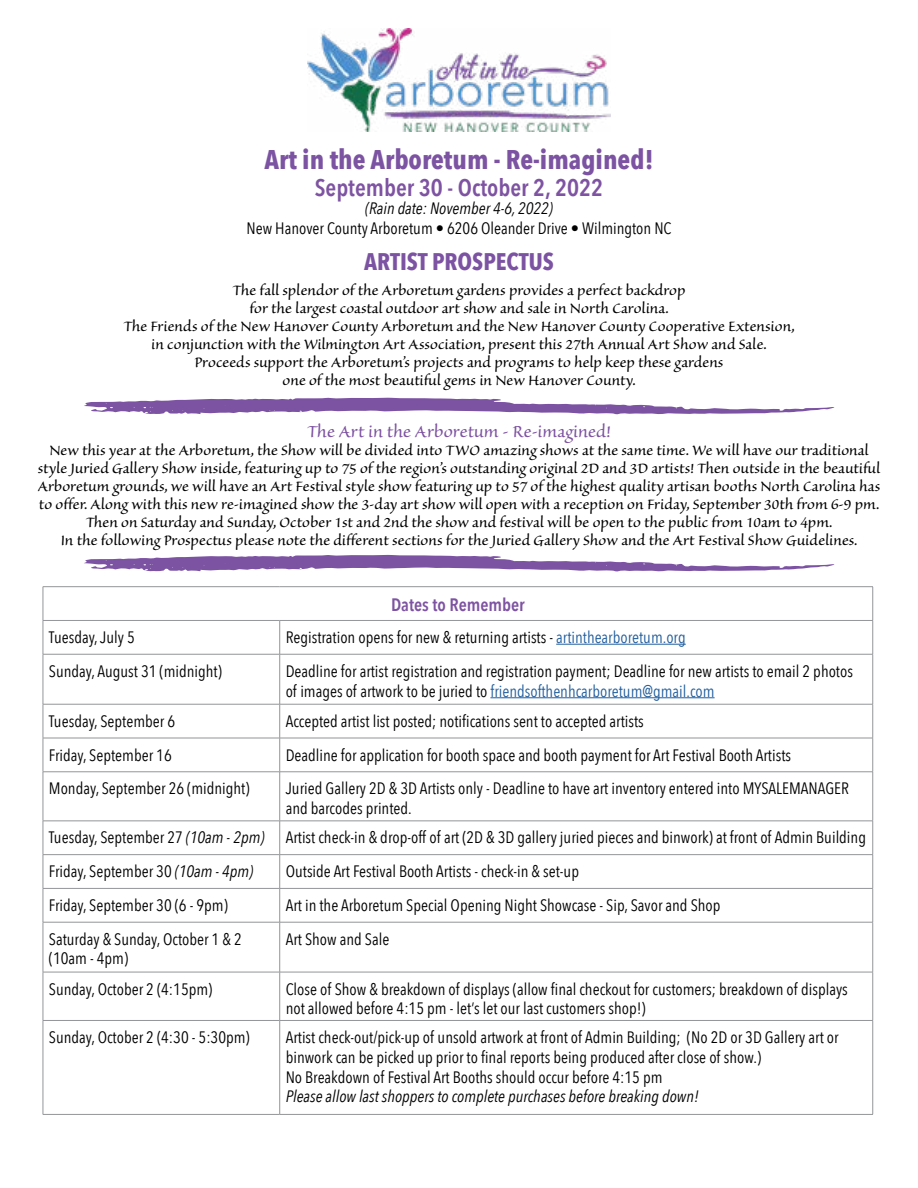
<style>
.page{position:relative;width:918px;height:1188px;background:#fff}
.page>*{position:absolute;margin:0;border:0;box-sizing:border-box;transform-origin:0 0}
.t1{font:700 27px "Avenir Next Condensed";color:#7c53a2}
.t2{font:600 24px "Avenir Next Condensed";color:#7e53a2}
.t3{font:700 24px "Avenir Next Condensed";color:#7c53a2}
.t4{font:21px "Sanvito Pro";color:#7e53a2}
.t5{font:18px/18px "Sanvito Pro";color:#000;text-align:center}
.t6{font:600 18px "Avenir Next Condensed";color:#7e53a2}
.t7{font:16.5px/19.8px "Avenir Next Condensed";color:#000}
.t8{font:italic 16.5px "Avenir Next Condensed";color:#000}
.s1{color:#215e9e}
.s2{font-style:italic}
</style>
<div class="page">
<hr style="left:43px;top:620px;width:237px;height:1px;background:#939598">
<hr style="left:280px;top:620px;width:593px;height:1px;background:#939598">
<hr style="left:279px;top:621px;width:1px;height:33px;background:#939598">
<hr style="left:43px;top:654px;width:237px;height:1px;background:#939598">
<hr style="left:280px;top:654px;width:593px;height:1px;background:#939598">
<hr style="left:279px;top:654px;width:1px;height:50px;background:#939598">
<hr style="left:43px;top:704px;width:237px;height:1px;background:#939598">
<hr style="left:280px;top:704px;width:593px;height:1px;background:#939598">
<hr style="left:279px;top:704px;width:1px;height:34px;background:#939598">
<hr style="left:43px;top:738px;width:237px;height:1px;background:#939598">
<hr style="left:280px;top:738px;width:593px;height:1px;background:#939598">
<hr style="left:279px;top:738px;width:1px;height:34px;background:#939598">
<hr style="left:43px;top:772px;width:237px;height:1px;background:#939598">
<hr style="left:280px;top:772px;width:593px;height:1px;background:#939598">
<hr style="left:279px;top:772px;width:1px;height:49px;background:#939598">
<hr style="left:43px;top:821px;width:237px;height:1px;background:#939598">
<hr style="left:280px;top:821px;width:593px;height:1px;background:#939598">
<hr style="left:279px;top:821px;width:1px;height:33px;background:#939598">
<hr style="left:43px;top:854px;width:237px;height:1px;background:#939598">
<hr style="left:280px;top:854px;width:593px;height:1px;background:#939598">
<hr style="left:279px;top:855px;width:1px;height:33px;background:#939598">
<hr style="left:43px;top:888px;width:237px;height:1px;background:#939598">
<hr style="left:280px;top:888px;width:593px;height:1px;background:#939598">
<hr style="left:279px;top:889px;width:1px;height:33px;background:#939598">
<hr style="left:43px;top:922px;width:237px;height:1px;background:#939598">
<hr style="left:280px;top:922px;width:593px;height:1px;background:#939598">
<hr style="left:279px;top:922px;width:1px;height:50px;background:#939598">
<hr style="left:43px;top:972px;width:237px;height:1px;background:#939598">
<hr style="left:280px;top:972px;width:593px;height:1px;background:#939598">
<hr style="left:279px;top:972px;width:1px;height:48px;background:#939598">
<hr style="left:43px;top:1020px;width:237px;height:1px;background:#939598">
<hr style="left:280px;top:1020px;width:593px;height:1px;background:#939598">
<hr style="left:279px;top:1021px;width:1px;height:93px;background:#939598">
<hr style="left:43px;top:586px;width:237px;height:1px;background:#939598">
<hr style="left:43px;top:587px;width:1px;height:33px;background:#939598">
<hr style="left:280px;top:586px;width:593px;height:1px;background:#939598">
<hr style="left:872px;top:587px;width:1px;height:33px;background:#939598">
<hr style="left:43px;top:621px;width:1px;height:33px;background:#939598">
<hr style="left:872px;top:621px;width:1px;height:33px;background:#939598">
<hr style="left:43px;top:654px;width:1px;height:50px;background:#939598">
<hr style="left:872px;top:654px;width:1px;height:50px;background:#939598">
<hr style="left:43px;top:704px;width:1px;height:34px;background:#939598">
<hr style="left:872px;top:704px;width:1px;height:34px;background:#939598">
<hr style="left:43px;top:738px;width:1px;height:34px;background:#939598">
<hr style="left:872px;top:738px;width:1px;height:34px;background:#939598">
<hr style="left:43px;top:772px;width:1px;height:49px;background:#939598">
<hr style="left:872px;top:772px;width:1px;height:49px;background:#939598">
<hr style="left:43px;top:821px;width:1px;height:33px;background:#939598">
<hr style="left:872px;top:821px;width:1px;height:33px;background:#939598">
<hr style="left:43px;top:855px;width:1px;height:33px;background:#939598">
<hr style="left:872px;top:855px;width:1px;height:33px;background:#939598">
<hr style="left:43px;top:889px;width:1px;height:33px;background:#939598">
<hr style="left:872px;top:889px;width:1px;height:33px;background:#939598">
<hr style="left:43px;top:922px;width:1px;height:50px;background:#939598">
<hr style="left:872px;top:922px;width:1px;height:50px;background:#939598">
<hr style="left:43px;top:972px;width:1px;height:48px;background:#939598">
<hr style="left:872px;top:972px;width:1px;height:48px;background:#939598">
<hr style="left:43px;top:1021px;width:1px;height:93px;background:#939598">
<hr style="left:872px;top:1021px;width:1px;height:93px;background:#939598">
<hr style="left:43px;top:1114px;width:237px;height:1px;background:#939598">
<hr style="left:280px;top:1114px;width:593px;height:1px;background:#939598">
<hr style="left:556px;top:644px;width:130px;height:1px;background:#215e9e">
<hr style="left:490px;top:697px;width:225px;height:1px;background:#215e9e">
<img style="left:307px;top:28px;width:304px;height:103px">
<svg style="left:84px;top:398px;width:750px;height:16px"></svg>
<svg style="left:84px;top:555px;width:750px;height:17px"></svg>
<h1 class="t1" style="left:264px;top:143px;width:391px">Art in the Arboretum - Re-imagined!</h1>
<h2 class="t2" style="left:315px;top:167px;width:290px">September 30 - October 2, 2022</h2>
<p class="t8" style="left:365px;top:198px;width:189px">(Rain date: November 4-6, 2022)</p>
<p class="t7" style="left:246px;top:217px;width:427px">New Hanover County Arboretum • 6206 Oleander Drive • Wilmington NC</p>
<h2 class="t3" style="left:364px;top:247px;width:191px">ARTIST PROSPECTUS</h2>
<p class="t5" style="left:123px;top:281px;width:673px">The fall splendor of the Arboretum gardens provides a perfect backdrop<br>for the largest coastal outdoor art show and sale in North Carolina.<br>The Friends of the New Hanover County Arboretum and the New Hanover County Cooperative Extension, in conjunction with the Wilmington Art Association, present this 27th Annual Art Show and Sale.<br>Proceeds support the Arboretum’s projects and programs to help keep these gardens<br>one of the most beautiful gems in New Hanover County.</p>
<p class="t4" style="left:307px;top:420px;width:305px">The Art in the Arboretum - Re-imagined!</p>
<p class="t5" style="left:38px;top:442px;width:844px">New this year at the Arboretum, the Show will be divided into TWO amazing shows at the same time. We will have our traditional style Juried Gallery Show inside, featuring up to 75 of the region’s outstanding original 2D and 3D artists! Then outside in the beautiful Arboretum grounds, we will have an Art Festival style show featuring up to 57 of the highest quality artisan booths North Carolina has to offer. Along with this new re-imagined show the 3-day art show will open with a reception on Friday, September 30th from 6-9 pm.<br>Then on Saturday and Sunday, October 1st and 2nd the show and festival will be open to the public from 10am to 4pm.<br>In the following Prospectus please note the different sections for the Juried Gallery Show and the Art Festival Show Guidelines.</p>
<p class="t6" style="left:391px;top:589px;width:135px">Dates to Remember</p>
<p class="t7" style="left:49px;top:627px;width:87px">Tuesday, July 5</p>
<p class="t7" style="left:286px;top:627px;width:402px">Registration opens for new &amp; returning artists - <span class="s1">artinthearboretum.org</span></p>
<p class="t7" style="left:49px;top:660px;width:174px">Sunday, August 31 (midnight)</p>
<p class="t7" style="left:286px;top:660px;width:569px">Deadline for artist registration and registration payment; Deadline for new artists to email 2 photos of images of artwork to be juried to <span class="s1">friendsofthenhcarboretum@gmail.com</span></p>
<p class="t7" style="left:49px;top:710px;width:128px">Tuesday, September 6</p>
<p class="t7" style="left:286px;top:710px;width:360px">Accepted artist list posted; notifications sent to accepted artists</p>
<p class="t7" style="left:49px;top:744px;width:124px">Friday, September 16</p>
<p class="t7" style="left:286px;top:744px;width:507px">Deadline for application for booth space and booth payment for Art Festival Booth Artists</p>
<p class="t7" style="left:49px;top:778px;width:202px">Monday, September 26 (midnight)</p>
<p class="t7" style="left:286px;top:778px;width:565px">Juried Gallery 2D &amp; 3D Artists only - Deadline to have art inventory entered into MYSALEMANAGER and barcodes printed.</p>
<p class="t7" style="left:49px;top:827px;width:217px">Tuesday, September 27 <span class="s2">(10am - 2pm)</span></p>
<p class="t7" style="left:286px;top:827px;width:582px">Artist check-in &amp; drop-off of art (2D &amp; 3D gallery juried pieces and binwork) at front of Admin Building</p>
<p class="t7" style="left:49px;top:861px;width:206px">Friday, September 30 <span class="s2">(10am - 4pm)</span></p>
<p class="t7" style="left:286px;top:861px;width:295px">Outside Art Festival Booth Artists - check-in &amp; set-up</p>
<p class="t7" style="left:49px;top:894px;width:180px">Friday, September 30 (6 - 9pm)</p>
<p class="t7" style="left:286px;top:894px;width:436px">Art in the Arboretum Special Opening Night Showcase - Sip, Savor and Shop</p>
<p class="t7" style="left:49px;top:928px;width:194px">Saturday &amp; Sunday, October 1 &amp; 2 (10am - 4pm)</p>
<p class="t7" style="left:286px;top:928px;width:105px">Art Show and Sale</p>
<p class="t7" style="left:49px;top:978px;width:165px">Sunday, October 2 (4:15pm)</p>
<p class="t7" style="left:286px;top:978px;width:564px">Close of Show &amp; breakdown of displays (allow final checkout for customers; breakdown of displays not allowed before 4:15 pm - let’s let our last customers shop!)</p>
<p class="t7" style="left:49px;top:1027px;width:202px">Sunday, October 2 (4:30 - 5:30pm)</p>
<p class="t7" style="left:286px;top:1027px;width:554px">Artist check-out/pick-up of unsold artwork at front of Admin Building; (No 2D or 3D Gallery art or binwork can be picked up prior to final reports being produced after close of show.)<br>No Breakdown of Festival Art Booths should occur before 4:15 pm</p>
<p class="t8" style="left:286px;top:1087px;width:415px">Please allow last shoppers to complete purchases before breaking down!</p>
</div>
